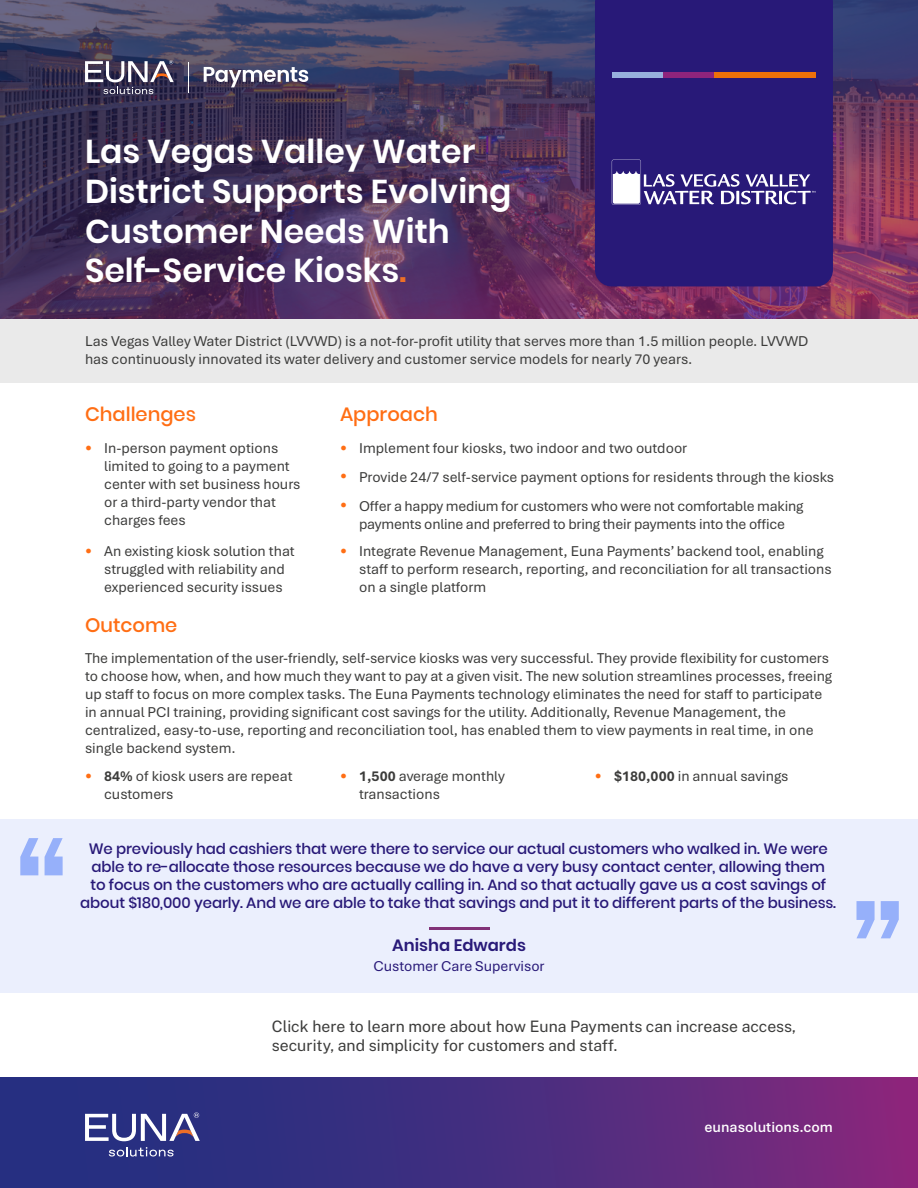
<style>
.page{position:relative;width:918px;height:1188px;background:#fff}
.page>*{position:absolute;margin:0;border:0;box-sizing:border-box;transform-origin:0 0}
.t1{font:600 33px/39.6px "Poppins";color:#fff}
.t2{font:500 19.5px "Poppins";color:#ff6e14}
.t3{font:500 18px "Poppins";color:#ff6e14}
.t4{font:600 16.5px "Poppins";color:#281978}
.t5{font:100 15.75px/18.9px "Public Sans";color:#3c3c3b}
.t6{font:15px/18px "Aptos";color:#3c3c3b}
.t7{font:500 15px/18px "Poppins";letter-spacing:-.01em;color:#281978;text-align:center}
.t8{font:15px "Aptos";color:#281978}
.t9{font:600 15px "Aptos";color:#fff}
.s1{color:#ee7026}
.s2{font-family:"Poppins";font-weight:500;font-size:18px;color:#ff6e14}
.s3{font-weight:700}
</style>
<div class="page">
<div style="left:0;top:319px;width:918px;height:64px;background:#eaeaea"></div>
<img style="left:0;top:0;width:918px;height:319px">
<div style="left:595px;top:0;width:238px;height:286px;background:#281978"></div>
<div style="left:714px;top:72px;width:102px;height:6px;background:#ed7009"></div>
<div style="left:663px;top:72px;width:51px;height:6px;background:#8f247c"></div>
<div style="left:612px;top:72px;width:51px;height:6px;background:#98b1dd"></div>
<svg style="left:0;top:1077px;width:918px;height:111px;background:#4a2c7f"></svg>
<svg style="left:109px;top:1147px;width:65px;height:10px"></svg>
<svg style="left:85px;top:1112px;width:115px;height:29px"></svg>
<div style="left:0;top:819px;width:918px;height:174px;background:#ebeffd"></div>
<svg style="left:45px;top:838px;width:18px;height:37px"></svg>
<svg style="left:20px;top:838px;width:18px;height:37px"></svg>
<svg style="left:856px;top:901px;width:19px;height:37px"></svg>
<svg style="left:881px;top:901px;width:18px;height:37px"></svg>
<hr style="left:429px;top:927px;width:60px;height:2px;background:#823278">
<svg style="left:204px;top:67px;width:104px;height:20px"></svg>
<hr style="left:188px;top:62px;width:1px;height:31px;background:#fff">
<svg style="left:85px;top:60px;width:89px;height:34px"></svg>
<svg style="left:612px;top:160px;width:203px;height:45px"></svg>
<h1 class="t1" style="left:85px;top:132px;width:428px">Las Vegas Valley Water<br>District Supports Evolving<br>Customer Needs With<br>Self-Service Kiosks<span class="s1">.</span></h1>
<p class="t6" style="left:85px;top:331px;width:725px">Las Vegas Valley Water District (LVVWD) is a not-for-profit utility that serves more than 1.5 million people. LVVWD has continuously innovated its water delivery and customer service models for nearly 70 years.</p>
<h2 class="t2" style="left:85px;top:403px;width:113px">Challenges</h2>
<h2 class="t2" style="left:340px;top:403px;width:99px">Approach</h2>
<p class="t3" style="left:85px;top:437px;width:8px">•</p>
<p class="t6" style="left:104px;top:439px;width:198px">In-person payment options limited to going to a payment center with set business hours or a third-party vendor that charges fees</p>
<p class="t6" style="left:340px;top:439px;width:349px"><span class="s2">•</span> Implement four kiosks, two indoor and two outdoor</p>
<p class="t6" style="left:359px;top:462px;width:477px;line-height:29px;text-indent:-19px"><span class="s2">•</span> Provide 24/7 self-service payment options for residents through the kiosks<br>Offer a happy medium for customers who were not comfortable making</p>
<p class="t6" style="left:359px;top:514px;width:427px">payments online and preferred to bring their payments into the office</p>
<p class="t3" style="left:340px;top:495px;width:8px">•</p>
<p class="t3" style="left:85px;top:540px;width:8px">•</p>
<p class="t6" style="left:104px;top:542px;width:192px">An existing kiosk solution that struggled with reliability and experienced security issues</p>
<p class="t3" style="left:340px;top:540px;width:8px">•</p>
<p class="t6" style="left:359px;top:542px;width:474px">Integrate Revenue Management, Euna Payments’ backend tool, enabling staff to perform research, reporting, and reconciliation for all transactions on a single platform</p>
<h2 class="t2" style="left:85px;top:614px;width:94px">Outcome</h2>
<p class="t6" style="left:85px;top:648px;width:749px">The implementation of the user-friendly, self-service kiosks was very successful. They provide flexibility for customers to choose how, when, and how much they want to pay at a given visit. The new solution streamlines processes, freeing up staff to focus on more complex tasks. The Euna Payments technology eliminates the need for staff to participate in annual PCI training, providing significant cost savings for the utility. Additionally, Revenue Management, the centralized, easy-to-use, reporting and reconciliation tool, has enabled them to view payments in real time, in one single backend system.</p>
<p class="t3" style="left:340px;top:765px;width:8px">•</p>
<p class="t6" style="left:595px;top:767px;width:195px"><span class="s2">•</span> <span class="s3">$180,000</span> in annual savings</p>
<p class="t6" style="left:104px;top:767px;width:190px"><span class="s3">84%</span> of kiosk users are repeat customers</p>
<p class="t3" style="left:85px;top:765px;width:8px">•</p>
<p class="t6" style="left:359px;top:767px;width:147px"><span class="s3">1,500</span> average monthly transactions</p>
<p class="t7" style="left:80px;top:839px;width:757px">We previously had cashiers that were there to service our actual customers who walked in. We were able to re-allocate those resources because we do have a very busy contact center, allowing them<br>to focus on the customers who are actually calling in. And so that actually gave us a cost savings of about $180,000 yearly. And we are able to take that savings and put it to different parts of the business.</p>
<p class="t4" style="left:392px;top:936px;width:135px">Anisha Edwards</p>
<p class="t8" style="left:373px;top:956px;width:173px">Customer Care Supervisor</p>
<p class="t5" style="left:272px;top:1016px;width:526px">Click here to learn more about how Euna Payments can increase access, security, and simplicity for customers and staff.</p>
<p class="t9" style="left:704px;top:1117px;width:130px">eunasolutions.com</p>
</div>
